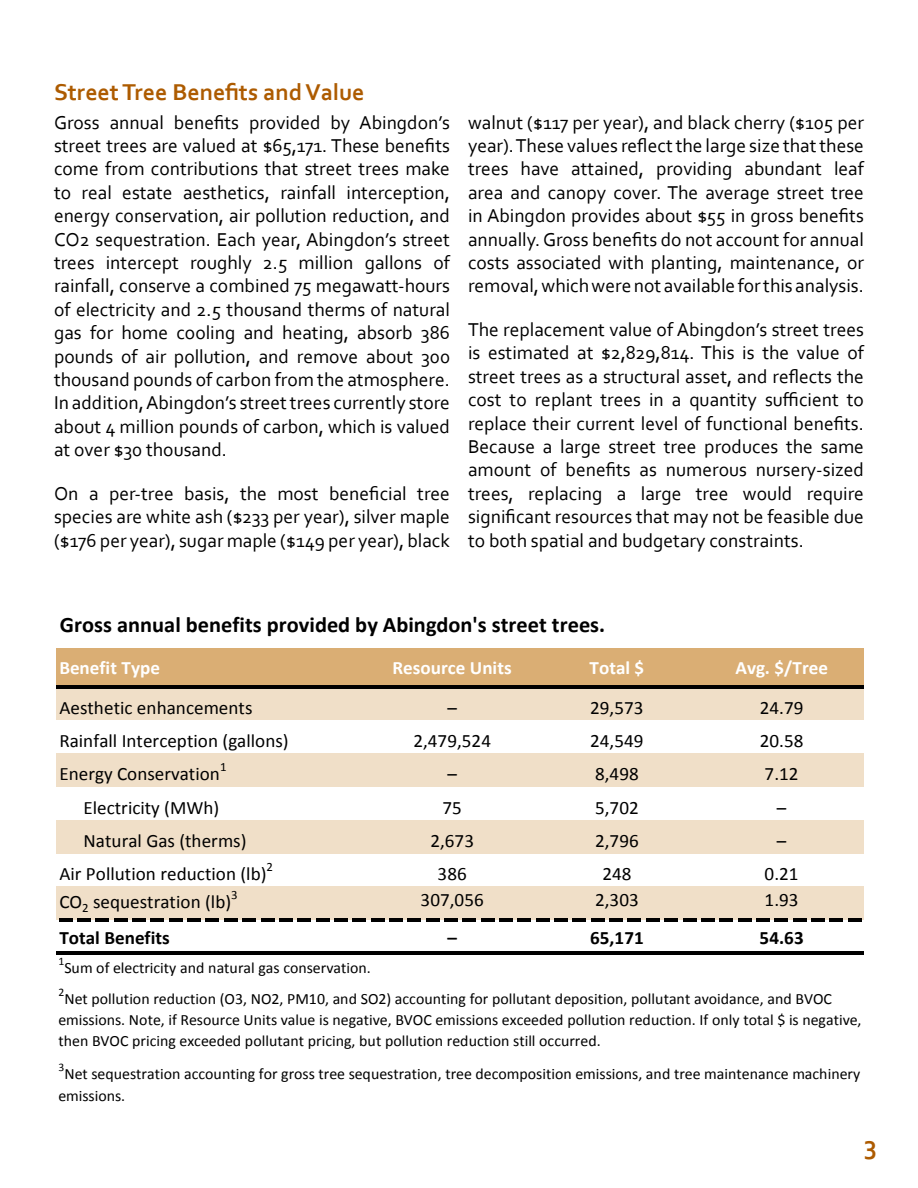
<style>
.page{position:relative;width:918px;height:1188px;background:#fff}
.page>*{position:absolute;margin:0;border:0;box-sizing:border-box;transform-origin:0 0}
.t1{font:700 27px "Corbel";color:#ad5b00}
.t2{font:700 24px "Corbel";color:#ad5b00}
.t3{font:700 22.05px "Calibri";color:#000}
.t4{font:19.5px/23.4px "Corbel";color:#000;text-align:justify}
.t5{font:18.9px "Calibri";letter-spacing:.005em;color:#000}
.t6{font:700 18.9px "Calibri";letter-spacing:.005em;color:#fff}
.t7{font:700 18.9px "Calibri";letter-spacing:.005em;color:#000}
.t8{font:15.75px/20.9px "Calibri";color:#000}
.t9{font:12.6px "Calibri";color:#000}
.t10{font:11.55px "Calibri";color:#000}
</style>
<div class="page">
<div style="left:57px;top:649px;width:807px;height:38px;background:#daae74"></div>
<div style="left:57px;top:687px;width:807px;height:33px;background:#f0dfc8"></div>
<div style="left:57px;top:753px;width:807px;height:34px;background:#f0dfc8"></div>
<div style="left:57px;top:820px;width:807px;height:33px;background:#f0dfc8"></div>
<div style="left:57px;top:886px;width:807px;height:34px;background:#f0dfc8"></div>
<hr style="left:56px;top:685px;width:808px;height:3px;background:#000">
<hr style="left:59px;top:918px;width:14px;height:3px;background:#000">
<hr style="left:77px;top:918px;width:14px;height:3px;background:#000">
<svg style="left:96px;top:918px;width:13px;height:3px"></svg>
<hr style="left:114px;top:918px;width:14px;height:3px;background:#000">
<hr style="left:132px;top:918px;width:14px;height:3px;background:#000">
<svg style="left:151px;top:918px;width:13px;height:3px"></svg>
<hr style="left:169px;top:918px;width:14px;height:3px;background:#000">
<hr style="left:187px;top:918px;width:14px;height:3px;background:#000">
<svg style="left:206px;top:918px;width:13px;height:3px"></svg>
<hr style="left:224px;top:918px;width:14px;height:3px;background:#000">
<hr style="left:242px;top:918px;width:14px;height:3px;background:#000">
<svg style="left:261px;top:918px;width:13px;height:3px"></svg>
<hr style="left:279px;top:918px;width:14px;height:3px;background:#000">
<hr style="left:297px;top:918px;width:14px;height:3px;background:#000">
<svg style="left:316px;top:918px;width:13px;height:3px"></svg>
<hr style="left:334px;top:918px;width:14px;height:3px;background:#000">
<hr style="left:352px;top:918px;width:14px;height:3px;background:#000">
<svg style="left:371px;top:918px;width:13px;height:3px"></svg>
<hr style="left:389px;top:918px;width:14px;height:3px;background:#000">
<hr style="left:407px;top:918px;width:14px;height:3px;background:#000">
<hr style="left:426px;top:918px;width:14px;height:3px;background:#000">
<hr style="left:444px;top:918px;width:14px;height:3px;background:#000">
<hr style="left:462px;top:918px;width:14px;height:3px;background:#000">
<hr style="left:481px;top:918px;width:14px;height:3px;background:#000">
<hr style="left:499px;top:918px;width:14px;height:3px;background:#000">
<svg style="left:518px;top:918px;width:13px;height:3px"></svg>
<hr style="left:536px;top:918px;width:14px;height:3px;background:#000">
<hr style="left:554px;top:918px;width:14px;height:3px;background:#000">
<svg style="left:573px;top:918px;width:13px;height:3px"></svg>
<hr style="left:591px;top:918px;width:14px;height:3px;background:#000">
<hr style="left:609px;top:918px;width:14px;height:3px;background:#000">
<svg style="left:628px;top:918px;width:13px;height:3px"></svg>
<hr style="left:646px;top:918px;width:14px;height:3px;background:#000">
<hr style="left:664px;top:918px;width:14px;height:3px;background:#000">
<svg style="left:683px;top:918px;width:13px;height:3px"></svg>
<hr style="left:701px;top:918px;width:14px;height:3px;background:#000">
<hr style="left:719px;top:918px;width:14px;height:3px;background:#000">
<svg style="left:738px;top:918px;width:13px;height:3px"></svg>
<hr style="left:756px;top:918px;width:14px;height:3px;background:#000">
<hr style="left:774px;top:918px;width:14px;height:3px;background:#000">
<svg style="left:793px;top:918px;width:13px;height:3px"></svg>
<hr style="left:811px;top:918px;width:14px;height:3px;background:#000">
<hr style="left:829px;top:918px;width:14px;height:3px;background:#000">
<hr style="left:848px;top:918px;width:14px;height:3px;background:#000">
<hr style="left:56px;top:951px;width:808px;height:3px;background:#000">
<p class="t2" style="left:54px;top:77px;width:312px">Street Tree Benefits and Value</p>
<p class="t4" style="left:54px;top:110px;width:398px">Gross annual benefits provided by Abingdon’s street trees are valued at $65,171. These benefits come from contributions that street trees make to real estate aesthetics, rainfall interception, energy conservation, air pollution reduction, and CO2 sequestration. Each year, Abingdon’s street trees intercept roughly 2.5 million gallons of rainfall, conserve a combined 75 megawatt-hours of electricity and 2.5 thousand therms of natural gas for home cooling and heating, absorb 386 pounds of air pollution, and remove about 300 thousand pounds of carbon from the atmosphere.<br>In addition, Abingdon’s street trees currently store about 4 million pounds of carbon, which is valued at over $30 thousand.</p>
<p class="t4" style="left:54px;top:481px;width:398px">On a per-tree basis, the most beneficial tree species are white ash ($233 per year), silver maple ($176 per year), sugar maple ($149 per year), black</p>
<p class="t4" style="left:468px;top:110px;width:398px">walnut ($117 per year), and black cherry ($105 per year). These values reflect the large size that these trees have attained, providing abundant leaf area and canopy cover. The average street tree in Abingdon provides about $55 in gross benefits annually. Gross benefits do not account for annual costs associated with planting, maintenance, or removal, which were not available for this analysis.</p>
<p class="t4" style="left:468px;top:317px;width:398px">The replacement value of Abingdon’s street trees is estimated at $2,829,814. This is the value of street trees as a structural asset, and reflects the cost to replant trees in a quantity sufficient to replace their current level of functional benefits.<br>Because a large street tree produces the same amount of benefits as numerous nursery-sized trees, replacing a large tree would require significant resources that may not be feasible due to both spatial and budgetary constraints.</p>
<p class="t3" style="left:60px;top:610px;width:547px">Gross annual benefits provided by Abingdon's street trees.</p>
<p class="t6" style="left:59px;top:656px;width:102px">Benefit Type</p>
<p class="t6" style="left:393px;top:656px;width:121px">Resource Units</p>
<p class="t6" style="left:590px;top:656px;width:56px">Total $</p>
<p class="t6" style="left:735px;top:656px;width:94px">Avg. $/Tree</p>
<p class="t5" style="left:59px;top:696px;width:195px">Aesthetic enhancements</p>
<p class="t5" style="left:447px;top:696px;width:11px">–</p>
<p class="t5" style="left:590px;top:696px;width:55px">29,573</p>
<p class="t5" style="left:760px;top:696px;width:45px">24.79</p>
<p class="t5" style="left:59px;top:729px;width:231px">Rainfall Interception (gallons)</p>
<p class="t5" style="left:413px;top:729px;width:79px">2,479,524</p>
<p class="t5" style="left:590px;top:729px;width:55px">24,549</p>
<p class="t5" style="left:760px;top:729px;width:45px">20.58</p>
<p class="t5" style="left:59px;top:762px;width:162px">Energy Conservation</p>
<p class="t9" style="left:220px;top:759px;width:8px">1</p>
<p class="t5" style="left:447px;top:762px;width:11px">–</p>
<p class="t5" style="left:595px;top:762px;width:45px">8,498</p>
<p class="t5" style="left:765px;top:762px;width:35px">7.12</p>
<p class="t5" style="left:83px;top:795px;width:137px">Electricity (MWh)</p>
<p class="t5" style="left:442px;top:795px;width:21px">75</p>
<p class="t5" style="left:595px;top:795px;width:45px">5,702</p>
<p class="t5" style="left:777px;top:795px;width:11px">–</p>
<p class="t5" style="left:83px;top:829px;width:165px">Natural Gas (therms)</p>
<p class="t5" style="left:430px;top:829px;width:45px">2,673</p>
<p class="t5" style="left:595px;top:829px;width:45px">2,796</p>
<p class="t5" style="left:777px;top:829px;width:11px">–</p>
<p class="t5" style="left:59px;top:862px;width:209px">Air Pollution reduction (lb)</p>
<p class="t9" style="left:267px;top:859px;width:8px">2</p>
<p class="t5" style="left:438px;top:862px;width:31px">386</p>
<p class="t5" style="left:602px;top:862px;width:31px">248</p>
<p class="t5" style="left:765px;top:862px;width:35px">0.21</p>
<p class="t9" style="left:231px;top:887px;width:8px">3</p>
<p class="t5" style="left:421px;top:888px;width:65px">307,056</p>
<p class="t5" style="left:595px;top:888px;width:45px">2,303</p>
<p class="t5" style="left:765px;top:888px;width:35px">1.93</p>
<p class="t5" style="left:59px;top:890px;width:173px">CO<sub>2</sub> sequestration (lb)</p>
<p class="t7" style="left:59px;top:925px;width:112px">Total Benefits</p>
<p class="t7" style="left:447px;top:925px;width:11px">–</p>
<p class="t7" style="left:590px;top:925px;width:55px">65,171</p>
<p class="t7" style="left:760px;top:925px;width:46px">54.63</p>
<p class="t10" style="left:58px;top:954px;width:7px">1</p>
<p class="t8" style="left:64px;top:958px;width:308px">Sum of electricity and natural gas conservation.</p>
<p class="t10" style="left:58px;top:984px;width:7px">2</p>
<p class="t8" style="left:58px;top:989px;width:805px;text-indent:6px">Net pollution reduction (O3, NO2, PM10, and SO2) accounting for pollutant deposition, pollutant avoidance, and BVOC emissions. Note, if Resource Units value is negative, BVOC emissions exceeded pollution reduction. If only total $ is negative, then BVOC pricing exceeded pollutant pricing, but pollution reduction still occurred.</p>
<p class="t10" style="left:58px;top:1060px;width:7px">3</p>
<p class="t8" style="left:58px;top:1064px;width:803px;text-indent:6px">Net sequestration accounting for gross tree sequestration, tree decomposition emissions, and tree maintenance machinery emissions.</p>
<h1 class="t1" style="left:864px;top:1128px;width:15px">3</h1>
</div>
